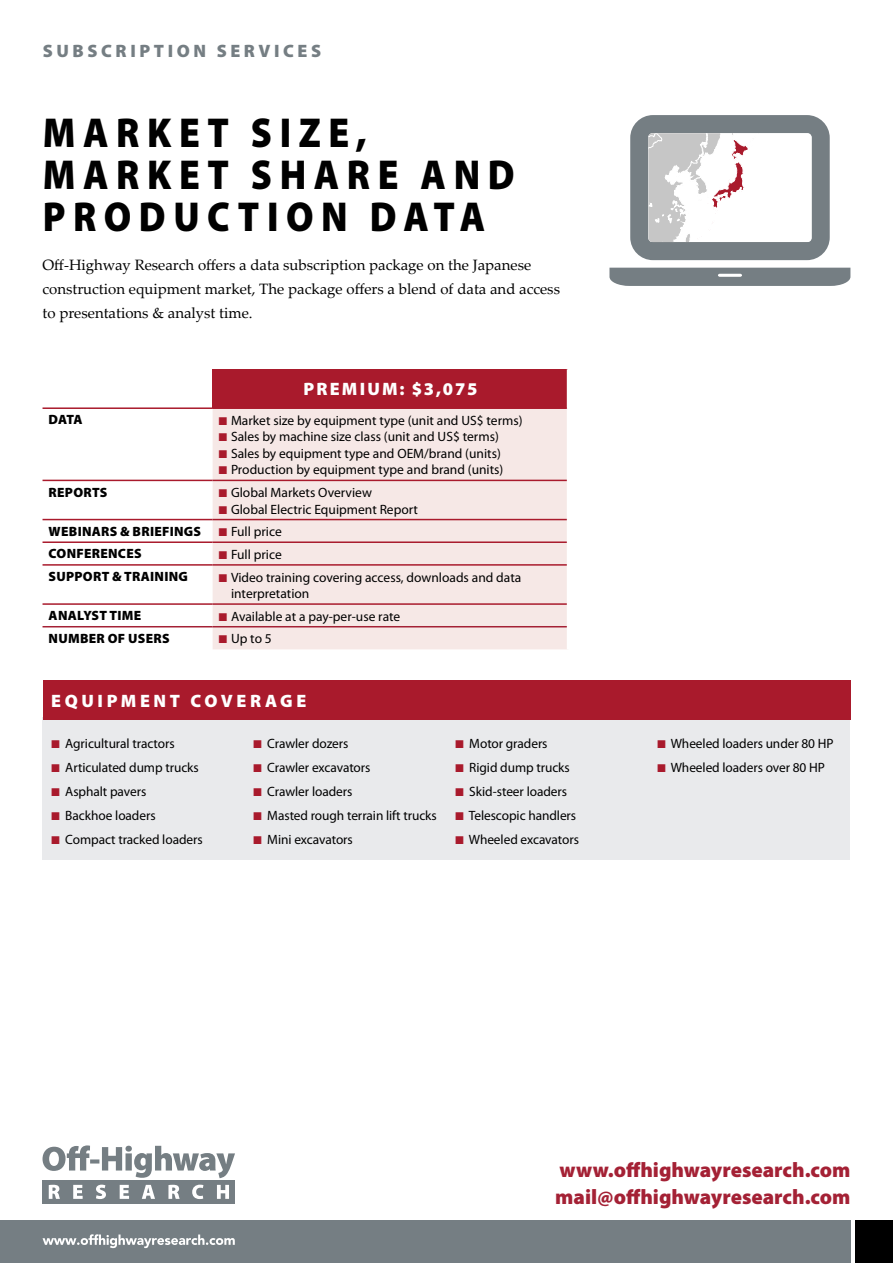
<style>
.page{position:relative;width:893px;height:1263px;background:#fff}
.page>*{position:absolute;margin:0;border:0;box-sizing:border-box;transform-origin:0 0}
.t1{font:900 42px/42px "Myriad Pro";letter-spacing:.2em;color:#000;scale:.9 1}
.t2{font:900 21px/27px "Myriad Pro";color:#a42135}
.t3{font:900 18px "Myriad Pro";letter-spacing:.2em;color:#757e83}
.t4{font:900 18px "Myriad Pro";letter-spacing:.19em;color:#fff}
.t5{font:900 18px "Myriad Pro";letter-spacing:.12em;color:#fff}
.t6{font:15px/24px "Palatino Linotype";color:#000}
.t7{font:13.5px/16.5px "Myriad Pro";letter-spacing:-.005em;color:#000}
.t8{font:900 13.5px "Myriad Pro";letter-spacing:.02em;color:#000}
.s1{font-family:"Proxima Nova";color:#a91a2c}
.s2{font-family:"Proxima Nova Cond";color:#a91a2c}
</style>
<div class="page">
<div style="left:0;top:1220px;width:850px;height:43px;background:#757e83"></div>
<svg style="left:43px;top:1234px;width:192px;height:14px"></svg>
<div style="left:43px;top:1180px;width:192px;height:23px;background:#757e83"></div>
<svg style="left:43px;top:1145px;width:192px;height:33px"></svg>
<svg style="left:49px;top:1185px;width:180px;height:14px"></svg>
<div style="left:855px;top:1220px;width:38px;height:43px;background:#000"></div>
<div style="left:213px;top:369px;width:355px;height:39px;background:#a91a2c"></div>
<div style="left:213px;top:409px;width:354px;height:240px;background:#f6e8e6"></div>
<hr style="left:43px;top:480px;width:170px;height:1px;background:#a91a2c">
<hr style="left:43px;top:519px;width:170px;height:1px;background:#a91a2c">
<hr style="left:43px;top:541px;width:170px;height:2px;background:#a91a2c">
<hr style="left:43px;top:564px;width:170px;height:2px;background:#a91a2c">
<hr style="left:43px;top:603px;width:170px;height:2px;background:#a91a2c">
<hr style="left:43px;top:407px;width:170px;height:2px;background:#a91a2c">
<hr style="left:567px;top:369px;width:3px;height:39px;background:#fff">
<hr style="left:213px;top:480px;width:354px;height:1px;background:#a91a2c">
<hr style="left:213px;top:519px;width:354px;height:1px;background:#a91a2c">
<hr style="left:213px;top:541px;width:354px;height:2px;background:#a91a2c">
<hr style="left:213px;top:564px;width:354px;height:2px;background:#a91a2c">
<hr style="left:213px;top:603px;width:354px;height:2px;background:#a91a2c">
<hr style="left:213px;top:407px;width:354px;height:2px;background:#a91a2c">
<hr style="left:43px;top:626px;width:170px;height:1px;background:#a42135">
<hr style="left:213px;top:626px;width:354px;height:1px;background:#a42135">
<div style="left:43px;top:717px;width:807px;height:143px;background:#e9eaec"></div>
<div style="left:43px;top:680px;width:807px;height:40px;background:#a91a2c"></div>
<div style="left:609px;top:268px;width:241px;height:18px;background:#757e83"></div>
<svg style="left:630px;top:115px;width:200px;height:145px"></svg>
<h3 class="t3" style="left:43px;top:41px;width:280px">SUBSCRIPTION SERVICES</h3>
<h1 class="t1" style="left:43px;top:112px;width:526px">MARKET SIZE,<br>MARKET SHARE AND<br>PRODUCTION DATA</h1>
<p class="t6" style="left:43px;top:253px;width:519px">Off-Highway Research offers a data subscription package on the Japanese construction equipment market, The package offers a blend of data and access to presentations &amp; analyst time.</p>
<h3 class="t5" style="left:304px;top:379px;width:175px">PREMIUM: $3,075</h3>
<p class="t8" style="left:49px;top:412px;width:35px">DATA</p>
<p class="t7" style="left:219px;top:412px;width:306px"><span class="s1">■</span> Market size by equipment type (unit and US$ terms)</p>
<p class="t7" style="left:219px;top:428px;width:282px"><span class="s1">■</span> Sales by machine size class (unit and US$ terms)</p>
<p class="t7" style="left:219px;top:445px;width:284px"><span class="s1">■</span> Sales by equipment type and OEM/brand (units)</p>
<p class="t7" style="left:219px;top:461px;width:286px"><span class="s1">■</span> Production by equipment type and brand (units)</p>
<p class="t8" style="left:49px;top:484px;width:60px">REPORTS</p>
<p class="t7" style="left:219px;top:484px;width:155px"><span class="s1">■</span> Global Markets Overview</p>
<p class="t7" style="left:219px;top:501px;width:201px"><span class="s1">■</span> Global Electric Equipment Report</p>
<p class="t8" style="left:49px;top:523px;width:154px">WEBINARS &amp; BRIEFINGS</p>
<p class="t7" style="left:219px;top:523px;width:65px"><span class="s1">■</span> Full price</p>
<p class="t8" style="left:49px;top:546px;width:95px">CONFERENCES</p>
<p class="t7" style="left:219px;top:546px;width:65px"><span class="s1">■</span> Full price</p>
<p class="t8" style="left:49px;top:569px;width:141px">SUPPORT &amp; TRAINING</p>
<p class="t7" style="left:231px;top:569px;width:292px;text-indent:-12px"><span class="s1">■</span> Video training covering access, downloads and data interpretation</p>
<p class="t8" style="left:49px;top:608px;width:94px">ANALYST TIME</p>
<p class="t7" style="left:219px;top:608px;width:183px"><span class="s1">■</span> Available at a pay-per-use rate</p>
<p class="t8" style="left:49px;top:631px;width:123px">NUMBER OF USERS</p>
<p class="t7" style="left:219px;top:630px;width:55px"><span class="s1">■</span> Up to 5</p>
<h3 class="t4" style="left:51px;top:691px;width:257px">EQUIPMENT COVERAGE</h3>
<p class="t7" style="left:51px;top:735px;width:125px"><span class="s2">■</span> Agricultural tractors</p>
<p class="t7" style="left:51px;top:759px;width:149px"><span class="s2">■</span> Articulated dump trucks</p>
<p class="t7" style="left:51px;top:783px;width:97px"><span class="s2">■</span> Asphalt pavers</p>
<p class="t7" style="left:51px;top:807px;width:106px"><span class="s2">■</span> Backhoe loaders</p>
<p class="t7" style="left:51px;top:831px;width:153px"><span class="s2">■</span> Compact tracked loaders</p>
<p class="t7" style="left:253px;top:735px;width:97px"><span class="s2">■</span> Crawler dozers</p>
<p class="t7" style="left:253px;top:759px;width:119px"><span class="s2">■</span> Crawler excavators</p>
<p class="t7" style="left:253px;top:783px;width:101px"><span class="s2">■</span> Crawler loaders</p>
<p class="t7" style="left:253px;top:807px;width:185px"><span class="s2">■</span> Masted rough terrain lift trucks</p>
<p class="t7" style="left:253px;top:831px;width:101px"><span class="s2">■</span> Mini excavators</p>
<p class="t7" style="left:455px;top:735px;width:94px"><span class="s2">■</span> Motor graders</p>
<p class="t7" style="left:455px;top:759px;width:116px"><span class="s2">■</span> Rigid dump trucks</p>
<p class="t7" style="left:455px;top:783px;width:114px"><span class="s2">■</span> Skid-steer loaders</p>
<p class="t7" style="left:455px;top:807px;width:123px"><span class="s2">■</span> Telescopic handlers</p>
<p class="t7" style="left:455px;top:831px;width:126px"><span class="s2">■</span> Wheeled excavators</p>
<p class="t7" style="left:657px;top:735px;width:178px"><span class="s2">■</span> Wheeled loaders under 80 HP</p>
<p class="t7" style="left:657px;top:759px;width:169px"><span class="s2">■</span> Wheeled loaders over 80 HP</p>
<h2 class="t2" style="left:555px;top:1156px;width:297px">www.offhighwayresearch.com mail@offhighwayresearch.com</h2>
</div>
